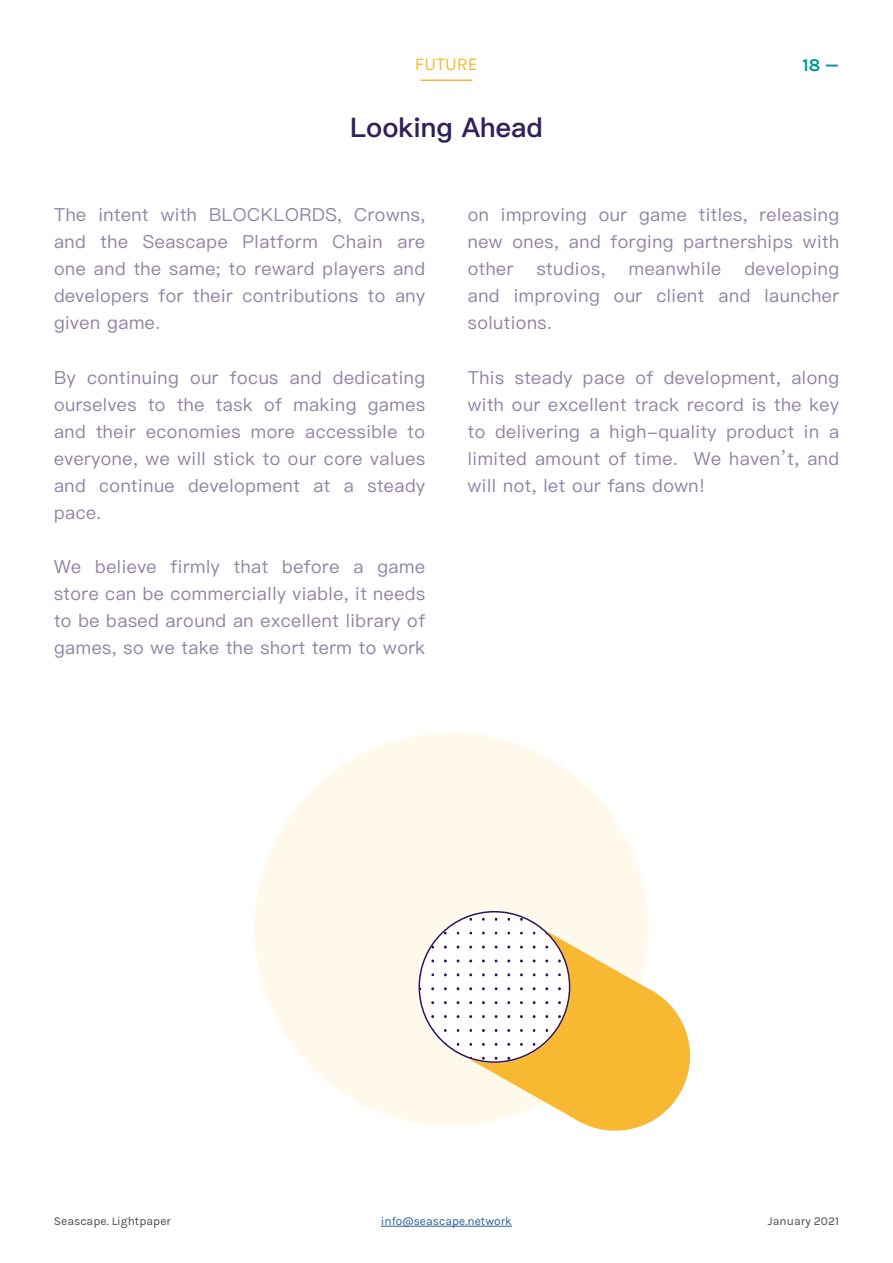
<style>
.page{position:relative;width:893px;height:1263px;background:#fff}
.page>*{position:absolute;margin:0;border:0;box-sizing:border-box;transform-origin:0 0}
.t1{font:600 27px "Ping Fang SC";color:#2f2159}
.t2{font:18px/27px "Ping Fang SC";letter-spacing:.03em;color:#9082a6;text-align:justify}
.t3{font:18px "Karla";color:#f8b832}
.t4{font:700 18px "Karla";color:#009895}
.t5{font:12px "Karla";color:#4c4a48}
.t6{font:12px "Karla";color:#255f9c}
</style>
<div class="page">
<hr style="left:381px;top:1226px;width:131px;height:1px;background:#255f9c">
<img style="left:255px;top:732px;width:393px;height:393px">
<hr style="left:421px;top:80px;width:51px;height:1px;background:#f8b832">
<svg style="left:418px;top:911px;width:152px;height:152px"></svg>
<svg style="left:444px;top:916px;width:247px;height:215px"></svg>
<p class="t3" style="left:415px;top:54px;width:65px">FUTURE</p>
<h1 class="t1" style="left:350px;top:110px;width:194px">Looking Ahead</h1>
<p class="t4" style="left:802px;top:54px;width:38px">18 —</p>
<p class="t2" style="left:54px;top:201px;width:373px">The intent with BLOCKLORDS, Crowns, and the Seascape Platform Chain are one and the same; to reward players and developers for their contributions to any given game.</p>
<p class="t2" style="left:54px;top:363px;width:373px">By continuing our focus and dedicating ourselves to the task of making games and their economies more accessible to everyone, we will stick to our core values and continue development at a steady pace.</p>
<p class="t2" style="left:54px;top:552px;width:373px">We believe firmly that before a game store can be commercially viable, it needs to be based around an excellent library of games, so we take the short term to work</p>
<p class="t2" style="left:468px;top:201px;width:373px">on improving our game titles, releasing new ones, and forging partnerships with other</p>
<p class="t2" style="left:468px;top:255px;width:373px;text-indent:277px">developing and improving our client and launcher solutions.</p>
<p class="t2" style="left:537px;top:255px;width:70px">studios,</p>
<p class="t2" style="left:629px;top:255px;width:94px">meanwhile</p>
<p class="t2" style="left:468px;top:363px;width:373px">This steady pace of development, along with our excellent track record is the key to delivering a high-quality product in a limited amount of time. We haven’t, and will not, let our fans down!</p>
<p class="t5" style="left:54px;top:1215px;width:119px">Seascape. Lightpaper</p>
<p class="t5" style="left:768px;top:1215px;width:73px">January 2021</p>
<p class="t6" style="left:381px;top:1215px;width:133px">info@seascape.network</p>
</div>
